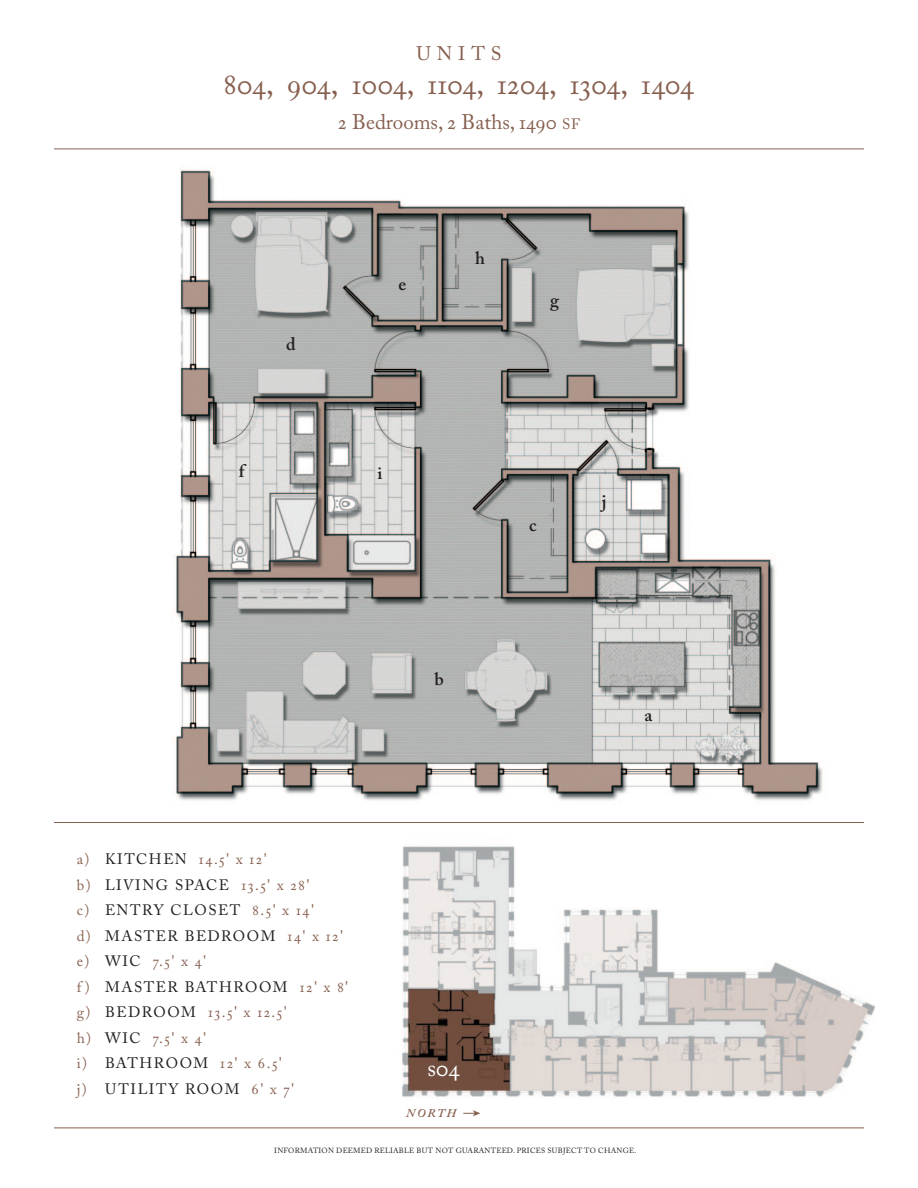
<style>
.page{position:relative;width:918px;height:1188px;background:#fff}
.page>*{position:absolute;margin:0;border:0;box-sizing:border-box;transform-origin:0 0}
.t1{font:30px "Adobe Caslon Pro";color:#876050}
.t2{font:24.3px "Adobe Caslon Pro";color:#fff}
.t3{font:21px "Adobe Caslon Pro";color:#876050}
.t4{font:19.5px "Adobe Caslon Pro";letter-spacing:.3em;color:#876050}
.t5{font:600 18px "Adobe Caslon Pro";color:#231f20}
.t6{font:15px "Adobe Caslon Pro";letter-spacing:.1em;color:#876050}
.t7{font:15px "Adobe Caslon Pro";letter-spacing:.1em;color:#231f20}
.t8{font:italic 600 11.7px "Adobe Caslon Pro";letter-spacing:.165em;color:#876050}
.t9{font:7.5px "Adobe Caslon Pro";letter-spacing:.035em;color:#231f20}
.s1{font-size:15px}
.s2{color:#231f20}
.s3{color:#876050}
</style>
<div class="page">
<img style="left:175px;top:167px;width:648px;height:634px">
<hr style="left:54px;top:148px;width:810px;height:1px;background:#876050">
<img style="left:402px;top:846px;width:472px;height:251px">
<hr style="left:54px;top:822px;width:810px;height:1px;background:#876050">
<hr style="left:54px;top:1128px;width:810px;height:1px;background:#876050">
<svg style="left:463px;top:1110px;width:17px;height:6px"></svg>
<p class="t4" style="left:416px;top:42px;width:87px">UNITS</p>
<p class="t1" style="left:224px;top:66px;width:472px">804, 904, 1004, 1104, 1204, 1304, 1404</p>
<p class="t3" style="left:338px;top:109px;width:244px">2 Bedrooms, 2 Baths, 1490 <span class="s1">SF</span></p>
<p class="t5" style="left:286px;top:333px;width:11px">d</p>
<p class="t5" style="left:239px;top:461px;width:7px">f</p>
<p class="t5" style="left:398px;top:273px;width:9px">e</p>
<p class="t5" style="left:377px;top:462px;width:6px">i</p>
<p class="t5" style="left:475px;top:247px;width:11px">h</p>
<p class="t5" style="left:550px;top:289px;width:10px">g</p>
<p class="t5" style="left:529px;top:514px;width:9px">c</p>
<p class="t5" style="left:602px;top:490px;width:6px">j</p>
<p class="t5" style="left:434px;top:669px;width:11px">b</p>
<p class="t5" style="left:645px;top:704px;width:9px">a</p>
<p class="t6" style="left:77px;top:850px;width:192px">a) <span class="s2">KITCHEN</span> 14.5' x 12'</p>
<p class="t6" style="left:77px;top:876px;width:234px">b) <span class="s2">LIVING SPACE</span> 13.5' x 28'</p>
<p class="t7" style="left:77px;top:901px;width:239px"><span class="s3">c)</span> ENTRY CLOSET <span class="s3">8.5' x 14'</span></p>
<p class="t7" style="left:77px;top:927px;width:268px"><span class="s3">d)</span> MASTER BEDROOM <span class="s3">14' x 12'</span></p>
<p class="t6" style="left:77px;top:952px;width:131px">e) <span class="s2">WIC</span> 7.5' x 4'</p>
<p class="t7" style="left:77px;top:978px;width:273px"><span class="s3">f)</span> MASTER BATHROOM <span class="s3">12' x 8'</span></p>
<p class="t6" style="left:77px;top:1003px;width:212px">g) <span class="s2">BEDROOM</span> 13.5' x 12.5'</p>
<p class="t6" style="left:77px;top:1029px;width:131px">h) <span class="s2">WIC</span> 7.5' x 4'</p>
<p class="t6" style="left:77px;top:1054px;width:207px">i) <span class="s2">BATHROOM</span> 12' x 6.5'</p>
<p class="t7" style="left:77px;top:1080px;width:219px"><span class="s3">j)</span> UTILITY ROOM <span class="s3">6' x 7'</span></p>
<p class="t2" style="left:427px;top:1053px;width:34px">s04</p>
<p class="t8" style="left:406px;top:1106px;width:52px">NORTH</p>
<p class="t9" style="left:274px;top:1146px;width:364px">INFORMATION DEEMED RELIABLE BUT NOT GUARANTEED. PRICES SUBJECT TO CHANGE.</p>
</div>
